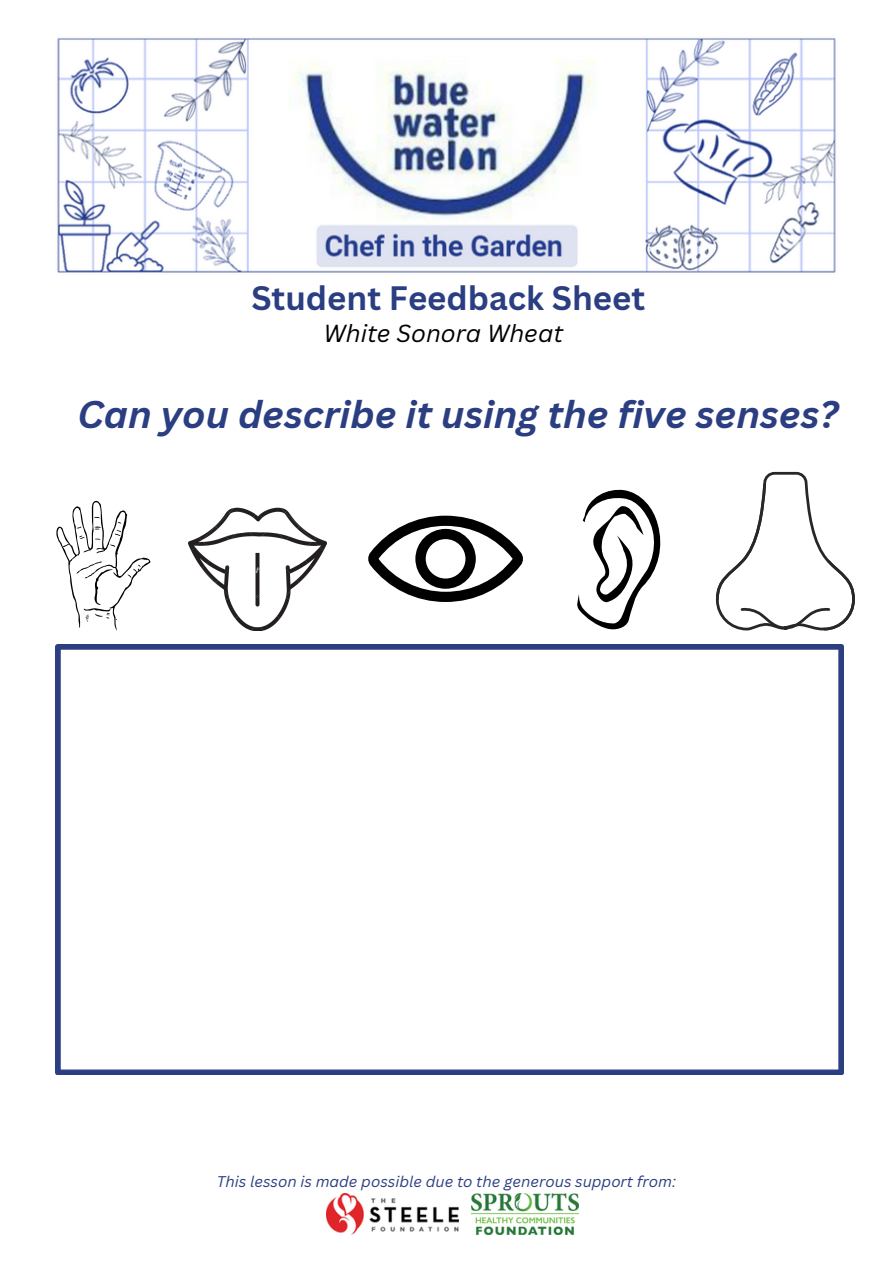
<style>
.page{position:relative;width:893px;height:1264px;background:#fff}
.page>*{position:absolute;margin:0;border:0;box-sizing:border-box;transform-origin:0 0}
.t1{font:italic 700 37.5px "Canva Sans";color:#2b3e81}
.t2{font:700 33px "Canva Sans";color:#2b3e81}
.t3{font:italic 24px "Canva Sans";color:#000}
.t4{font:italic 15px "Canva Sans";color:#2b3e81}
</style>
<div class="page">
<img style="left:57px;top:38px;width:779px;height:235px">
<img style="left:326px;top:1193px;width:132px;height:41px">
<img style="left:471px;top:1193px;width:107px;height:41px">
<img style="left:56px;top:644px;width:787px;height:430px">
<svg style="left:715px;top:472px;width:140px;height:158px"></svg>
<svg style="left:577px;top:489px;width:84px;height:141px"></svg>
<svg style="left:368px;top:515px;width:155px;height:87px"></svg>
<img style="left:188px;top:507px;width:138px;height:123px">
<svg style="left:56px;top:500px;width:94px;height:130px"></svg>
<p class="t2" style="left:251px;top:274px;width:395px">Student Feedback Sheet</p>
<p class="t3" style="left:323px;top:316px;width:241px">White Sonora Wheat</p>
<p class="t1" style="left:77px;top:388px;width:762px">Can you describe it using the five senses?</p>
<p class="t4" style="left:217px;top:1171px;width:461px">This lesson is made possible due to the generous support from:</p>
</div>
